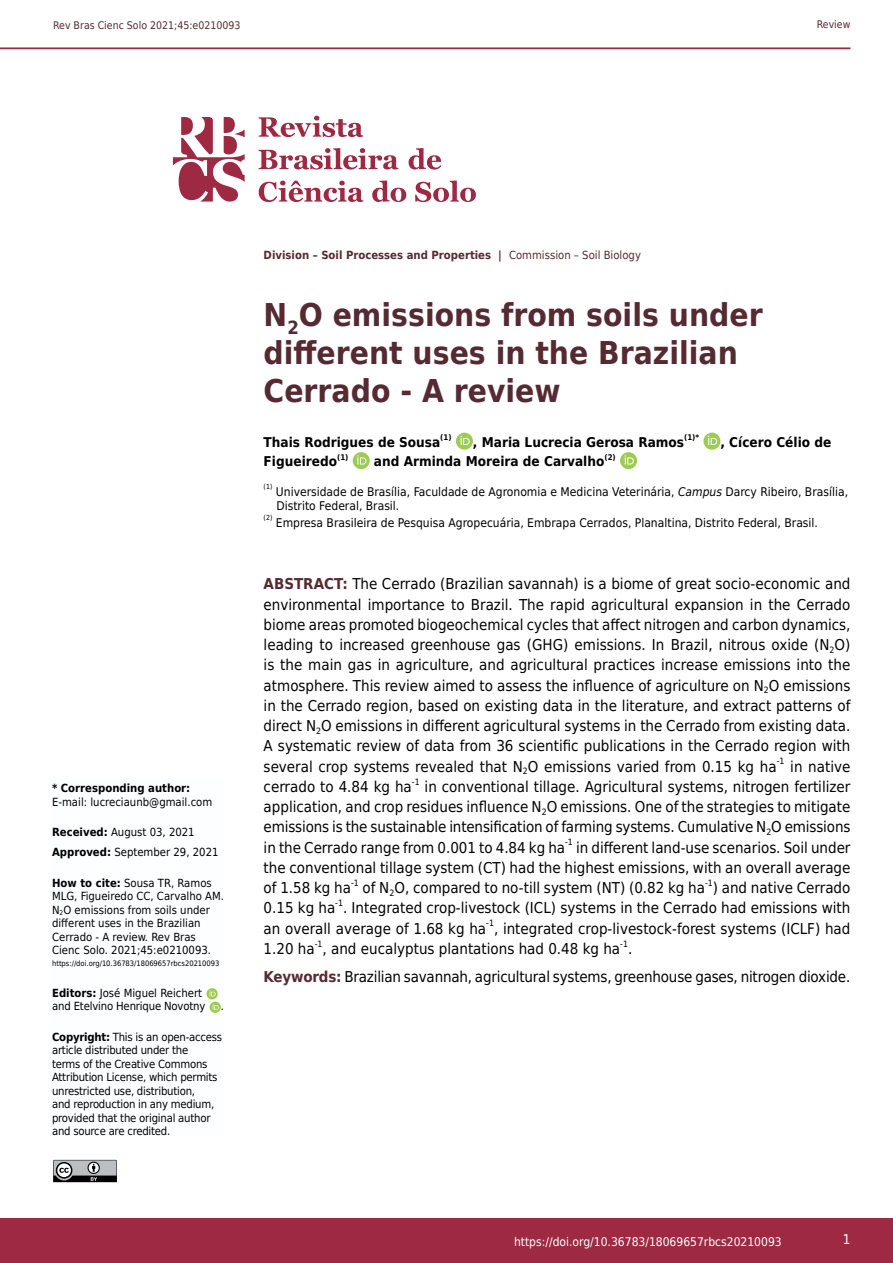
<style>
.page{position:relative;width:893px;height:1263px;background:#fff}
.page>*{position:absolute;margin:0;border:0;box-sizing:border-box;transform-origin:0 0}
.t1{font:700 31.5px/37.8px "DejaVu Sans Condensed";color:#562a32}
.t2{font:15px/20.2px "DejaVu Sans Condensed";color:#000;text-align:justify}
.t3{font:700 13.5px "DejaVu Sans Condensed";color:#000}
.t4{font:13.5px "DejaVu Sans Condensed";color:#fff}
.t5{font:12px/14.4px "DejaVu Sans Condensed";color:#000}
.t6{font:12px "DejaVu Sans Condensed";color:#fff}
.t7{font:11.25px/13.5px "DejaVu Sans Condensed";letter-spacing:-.02em;color:#000}
.t8{font:11.25px/13.5px "DejaVu Sans Condensed";color:#000}
.t9{font:700 11.25px "DejaVu Sans Condensed";color:#562a32}
.t10{font:700 11.25px "DejaVu Sans Condensed";color:#000}
.t11{font:10.5px "DejaVu Sans Condensed";color:#562a32}
.t12{font:8.7px "DejaVu Sans Condensed";color:#000}
.t13{font:700 7.8px "DejaVu Sans Condensed";color:#000}
.t14{font:7.5px "DejaVu Sans Condensed";color:#000}
.t15{font:6.9px "DejaVu Sans Condensed";color:#000}
.s1{font-weight:400}
.s2{font-style:italic}
.s3{font-weight:700}
.s4{font-weight:700;color:#562a32}
</style>
<div class="page">
<hr style="left:0;top:47px;width:850px;height:2px;background:#9e2943">
<svg style="left:53px;top:1160px;width:64px;height:22px"></svg>
<div style="left:0;top:1218px;width:893px;height:45px;background:#9e2943"></div>
<svg style="left:206px;top:988px;width:12px;height:11px"></svg>
<svg style="left:209px;top:990px;width:7px;height:6px"></svg>
<svg style="left:210px;top:1002px;width:11px;height:11px"></svg>
<svg style="left:213px;top:1004px;width:6px;height:6px"></svg>
<div style="left:456px;top:433px;width:17px;height:17px;background:#9ccc51;border-radius:50%"></div>
<svg style="left:460px;top:436px;width:10px;height:9px"></svg>
<div style="left:703px;top:433px;width:17px;height:17px;background:#9ccc51;border-radius:50%"></div>
<svg style="left:708px;top:436px;width:9px;height:9px"></svg>
<svg style="left:353px;top:452px;width:17px;height:17px"></svg>
<svg style="left:357px;top:455px;width:9px;height:9px"></svg>
<svg style="left:620px;top:452px;width:17px;height:17px"></svg>
<svg style="left:625px;top:455px;width:9px;height:9px"></svg>
<svg style="left:173px;top:115px;width:303px;height:88px"></svg>
<p class="t11" style="left:53px;top:17px;width:189px">Rev Bras Cienc Solo 2021;45:e0210093</p>
<p class="t11" style="left:817px;top:16px;width:35px">Review</p>
<p class="t9" style="left:264px;top:246px;width:379px">Division – Soil Processes and Properties | <span class="s1">Commission – Soil Biology</span></p>
<h1 class="t1" style="left:264px;top:295px;width:500px">N<sub>2</sub>O emissions from soils under different uses in the Brazilian<br>Cerrado - A review</h1>
<p class="t3" style="left:264px;top:431px;width:178px">Thais Rodrigues de Sousa</p>
<p class="t13" style="left:440px;top:431px;width:13px">(1)</p>
<p class="t3" style="left:473px;top:431px;width:213px">, Maria Lucrecia Gerosa Ramos</p>
<p class="t13" style="left:684px;top:431px;width:17px">(1)*</p>
<p class="t3" style="left:720px;top:431px;width:112px">, Cícero Célio de</p>
<p class="t3" style="left:264px;top:450px;width:75px">Figueiredo</p>
<p class="t13" style="left:337px;top:450px;width:13px">(1)</p>
<p class="t3" style="left:374px;top:450px;width:232px">and Arminda Moreira de Carvalho</p>
<p class="t13" style="left:604px;top:450px;width:13px">(2)</p>
<p class="t15" style="left:264px;top:481px;width:10px">(1)</p>
<p class="t5" style="left:276px;top:484px;width:574px">Universidade de Brasília, Faculdade de Agronomia e Medicina Veterinária, <span class="s2">Campus</span> Darcy Ribeiro, Brasília,<br>Distrito Federal, Brasil.</p>
<p class="t15" style="left:264px;top:512px;width:10px">(2)</p>
<p class="t5" style="left:276px;top:515px;width:544px">Empresa Brasileira de Pesquisa Agropecuária, Embrapa Cerrados, Planaltina, Distrito Federal, Brasil.</p>
<p class="t10" style="left:52px;top:779px;width:140px">* Corresponding author:</p>
<p class="t8" style="left:52px;top:795px;width:162px">E-mail: lucreciaunb@gmail.com</p>
<p class="t8" style="left:52px;top:822px;width:168px;line-height:20px"><span class="s3">Received:</span> August 03, 2021<br><span class="s3">Approved:</span> September 29, 2021</p>
<p class="t8" style="left:52px;top:876px;width:173px"><span class="s3">How to cite:</span> Sousa TR, Ramos<br>MLG, Figueiredo CC, Carvalho AM.<br>N<sub>2</sub>O emissions from soils under different uses in the Brazilian<br>Cerrado - A review. Rev Bras<br>Cienc Solo. 2021;45:e0210093.</p>
<p class="t14" style="left:52px;top:958px;width:169px">https://doi.org/10.36783/18069657rbcs20210093</p>
<p class="t7" style="left:52px;top:986px;width:155px"><span class="s3">Editors:</span> José Miguel Reichert and Etelvino Henrique Novotny</p>
<p class="t7" style="left:221px;top:999px;width:5px">.</p>
<p class="t7" style="left:52px;top:1030px;width:172px"><span class="s3">Copyright:</span> This is an open-access article distributed under the<br>terms of the Creative Commons<br>Attribution License, which permits unrestricted use, distribution,<br>and reproduction in any medium, provided that the original author and source are credited.</p>
<p class="t2" style="left:264px;top:573px;width:588px"><span class="s4">ABSTRACT:</span> The Cerrado (Brazilian savannah) is a biome of great socio-economic and environmental importance to Brazil. The rapid agricultural expansion in the Cerrado biome areas promoted biogeochemical cycles that affect nitrogen and carbon dynamics, leading to increased greenhouse gas (GHG) emissions. In Brazil, nitrous oxide (N<sub>2</sub>O) is the main gas in agriculture, and agricultural practices increase emissions into the atmosphere. This review aimed to assess the influence of agriculture on N<sub>2</sub>O emissions in the Cerrado region, based on existing data in the literature, and extract patterns of direct N<sub>2</sub>O emissions in different agricultural systems in the Cerrado from existing data.<br>A systematic review of data from 36 scientific publications in the Cerrado region with several crop systems revealed that N<sub>2</sub>O emissions varied from 0.15 kg ha</p>
<p class="t12" style="left:777px;top:754px;width:9px">-1</p>
<p class="t2" style="left:790px;top:756px;width:62px">in native</p>
<p class="t2" style="left:264px;top:776px;width:150px">cerrado to 4.84 kg ha</p>
<p class="t12" style="left:412px;top:774px;width:9px">-1</p>
<p class="t2" style="left:264px;top:776px;width:588px;text-indent:161px">in conventional tillage. Agricultural systems, nitrogen fertilizer application, and crop residues influence N<sub>2</sub>O emissions. One of the strategies to mitigate emissions is the sustainable intensification of farming systems. Cumulative N<sub>2</sub>O emissions in the Cerrado range from 0.001 to 4.84 kg ha</p>
<p class="t12" style="left:565px;top:835px;width:9px">-1</p>
<p class="t2" style="left:264px;top:837px;width:588px;text-indent:312px">in different land-use scenarios. Soil under the conventional tillage system (CT) had the highest emissions, with an overall average of 1.58 kg ha</p>
<p class="t12" style="left:351px;top:876px;width:9px">-1</p>
<p class="t2" style="left:363px;top:877px;width:344px">of N<sub>2</sub>O, compared to no-till system (NT) (0.82 kg ha</p>
<p class="t12" style="left:705px;top:876px;width:9px">-1</p>
<p class="t2" style="left:713px;top:877px;width:139px">) and native Cerrado</p>
<p class="t2" style="left:264px;top:897px;width:73px">0.15 kg ha</p>
<p class="t12" style="left:335px;top:896px;width:9px">-1</p>
<p class="t2" style="left:264px;top:897px;width:588px;text-indent:79px">. Integrated crop-livestock (ICL) systems in the Cerrado had emissions with an overall average of 1.68 kg ha</p>
<p class="t12" style="left:486px;top:916px;width:9px">-1</p>
<p class="t2" style="left:494px;top:918px;width:358px">, integrated crop-livestock-forest systems (ICLF) had</p>
<p class="t2" style="left:264px;top:938px;width:53px">1.20 ha</p>
<p class="t12" style="left:315px;top:936px;width:9px">-1</p>
<p class="t2" style="left:323px;top:938px;width:299px">, and eucalyptus plantations had 0.48 kg ha</p>
<p class="t12" style="left:620px;top:936px;width:9px">-1</p>
<p class="t2" style="left:264px;top:934px;width:588px;line-height:28.7px;text-indent:364px">.<br><span class="s4">Keywords:</span> Brazilian savannah, agricultural systems, greenhouse gases, nitrogen dioxide.</p>
<p class="t6" style="left:514px;top:1231px;width:269px">https://doi.org/10.36783/18069657rbcs20210093</p>
<p class="t4" style="left:843px;top:1228px;width:9px">1</p>
</div>
